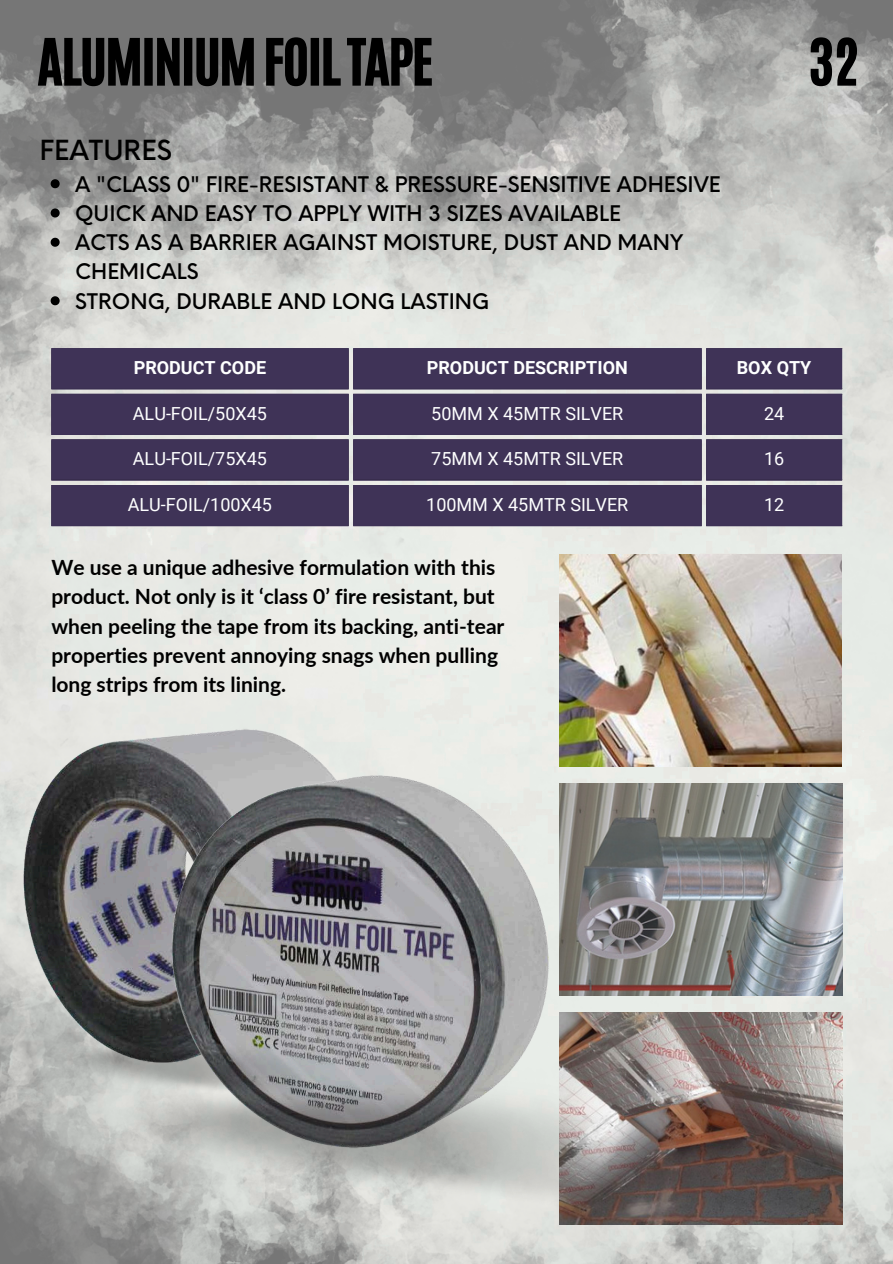
<style>
.page{position:relative;width:893px;height:1264px;background:#fff}
.page>*{position:absolute;margin:0;border:0;box-sizing:border-box;transform-origin:0 0}
.t1{font:54px "CA Generated";letter-spacing:-.03em;color:#000}
.t2{font:500 27px "Neue Einstellung";color:#000}
.t3{font:700 21px/29.2px "Lato";color:#000}
.t4{font:500 21px/29.2px "Neue Einstellung";color:#000}
.t5{font:18px "Roboto";color:#feffff}
.t6{font:700 18px "Roboto";color:#feffff}
</style>
<div class="page">
<img style="left:0;top:0;width:892px;height:1263px">
<svg style="left:51px;top:348px;width:791px;height:178px;background:#4d4262"></svg>
<hr style="left:51px;top:349px;width:1px;height:39px;background:#3f3357">
<hr style="left:347px;top:349px;width:1px;height:39px;background:#3f3357">
<hr style="left:51px;top:348px;width:297px;height:1px;background:#3f3357">
<hr style="left:51px;top:388px;width:297px;height:1px;background:#3f3357">
<hr style="left:353px;top:349px;width:1px;height:39px;background:#3f3357">
<hr style="left:700px;top:349px;width:1px;height:39px;background:#3f3357">
<hr style="left:353px;top:348px;width:348px;height:1px;background:#3f3357">
<hr style="left:353px;top:388px;width:348px;height:1px;background:#3f3357">
<hr style="left:706px;top:349px;width:1px;height:39px;background:#3f3357">
<hr style="left:840px;top:349px;width:2px;height:39px;background:#3f3357">
<hr style="left:706px;top:348px;width:136px;height:1px;background:#3f3357">
<hr style="left:706px;top:388px;width:136px;height:1px;background:#3f3357">
<hr style="left:51px;top:395px;width:1px;height:39px;background:#3f3357">
<hr style="left:347px;top:395px;width:1px;height:39px;background:#3f3357">
<hr style="left:51px;top:394px;width:297px;height:1px;background:#3f3357">
<hr style="left:51px;top:434px;width:297px;height:1px;background:#3f3357">
<hr style="left:353px;top:395px;width:1px;height:39px;background:#3f3357">
<hr style="left:700px;top:395px;width:1px;height:39px;background:#3f3357">
<hr style="left:353px;top:394px;width:348px;height:1px;background:#3f3357">
<hr style="left:353px;top:434px;width:348px;height:1px;background:#3f3357">
<hr style="left:706px;top:395px;width:1px;height:39px;background:#3f3357">
<hr style="left:840px;top:395px;width:2px;height:39px;background:#3f3357">
<hr style="left:706px;top:394px;width:136px;height:1px;background:#3f3357">
<hr style="left:706px;top:434px;width:136px;height:1px;background:#3f3357">
<hr style="left:51px;top:440px;width:1px;height:39px;background:#3f3357">
<hr style="left:347px;top:440px;width:1px;height:39px;background:#3f3357">
<hr style="left:51px;top:439px;width:297px;height:1px;background:#3f3357">
<hr style="left:51px;top:479px;width:297px;height:1px;background:#3f3357">
<hr style="left:353px;top:440px;width:1px;height:39px;background:#3f3357">
<hr style="left:700px;top:440px;width:1px;height:39px;background:#3f3357">
<hr style="left:353px;top:439px;width:348px;height:1px;background:#3f3357">
<hr style="left:353px;top:479px;width:348px;height:1px;background:#3f3357">
<hr style="left:706px;top:440px;width:1px;height:39px;background:#3f3357">
<hr style="left:840px;top:440px;width:2px;height:39px;background:#3f3357">
<hr style="left:706px;top:439px;width:136px;height:1px;background:#3f3357">
<hr style="left:706px;top:479px;width:136px;height:1px;background:#3f3357">
<hr style="left:51px;top:486px;width:1px;height:39px;background:#3f3357">
<hr style="left:347px;top:486px;width:1px;height:39px;background:#3f3357">
<hr style="left:51px;top:485px;width:297px;height:1px;background:#3f3357">
<hr style="left:51px;top:525px;width:297px;height:1px;background:#3f3357">
<hr style="left:353px;top:486px;width:1px;height:39px;background:#3f3357">
<hr style="left:700px;top:486px;width:1px;height:39px;background:#3f3357">
<hr style="left:353px;top:485px;width:348px;height:1px;background:#3f3357">
<hr style="left:353px;top:525px;width:348px;height:1px;background:#3f3357">
<hr style="left:706px;top:486px;width:1px;height:39px;background:#3f3357">
<hr style="left:840px;top:486px;width:2px;height:39px;background:#3f3357">
<hr style="left:706px;top:485px;width:136px;height:1px;background:#3f3357">
<hr style="left:706px;top:525px;width:136px;height:1px;background:#3f3357">
<img style="left:630px;top:783px;width:212px;height:212px">
<img style="left:559px;top:555px;width:282px;height:211px">
<img style="left:658px;top:1012px;width:184px;height:211px">
<img style="left:14px;top:707px;width:465px;height:389px">
<img style="left:139px;top:774px;width:491px;height:188px">
<img style="left:105px;top:962px;width:553px;height:301px">
<img style="left:51px;top:996px;width:271px;height:141px">
<svg style="left:51px;top:179px;width:9px;height:9px"></svg>
<svg style="left:51px;top:208px;width:9px;height:9px"></svg>
<svg style="left:51px;top:238px;width:9px;height:9px"></svg>
<svg style="left:51px;top:296px;width:9px;height:9px"></svg>
<p class="t1" style="left:37px;top:23px;width:397px">ALUMINIUM FOIL TAPE</p>
<p class="t1" style="left:808px;top:23px;width:52px">32</p>
<p class="t2" style="left:39px;top:126px;width:134px">FEATURES</p>
<p class="t4" style="left:75px;top:167px;width:647px">A "CLASS 0" FIRE-RESISTANT &amp; PRESSURE-SENSITIVE ADHESIVE</p>
<h3 class="t4" style="left:75px;top:197px;width:547px">QUICK AND EASY TO APPLY WITH 3 SIZES AVAILABLE</h3>
<p class="t4" style="left:75px;top:226px;width:609px">ACTS AS A BARRIER AGAINST MOISTURE, DUST AND MANY<br>CHEMICALS</p>
<p class="t4" style="left:75px;top:284px;width:416px">STRONG, DURABLE AND LONG LASTING</p>
<h1 class="t6" style="left:134px;top:357px;width:134px">PRODUCT CODE</h1>
<p class="t6" style="left:427px;top:357px;width:202px">PRODUCT DESCRIPTION</p>
<h2 class="t6" style="left:736px;top:357px;width:76px">BOX QTY</h2>
<p class="t5" style="left:133px;top:403px;width:135px">ALU-FOIL/50X45</p>
<p class="t5" style="left:431px;top:403px;width:193px">50MM X 45MTR SILVER</p>
<p class="t5" style="left:764px;top:403px;width:22px">24</p>
<p class="t5" style="left:133px;top:448px;width:135px">ALU-FOIL/75X45</p>
<p class="t5" style="left:431px;top:448px;width:193px">75MM X 45MTR SILVER</p>
<p class="t5" style="left:764px;top:448px;width:22px">16</p>
<p class="t5" style="left:128px;top:494px;width:146px">ALU-FOIL/100X45</p>
<p class="t5" style="left:426px;top:494px;width:204px">100MM X 45MTR SILVER</p>
<p class="t5" style="left:764px;top:494px;width:22px">12</p>
<p class="t3" style="left:51px;top:552px;width:454px">We use a unique adhesive formulation with this product. Not only is it ‘class 0’ fire resistant, but when peeling the tape from its backing, anti-tear properties prevent annoying snags when pulling long strips from its lining.</p>
</div>
